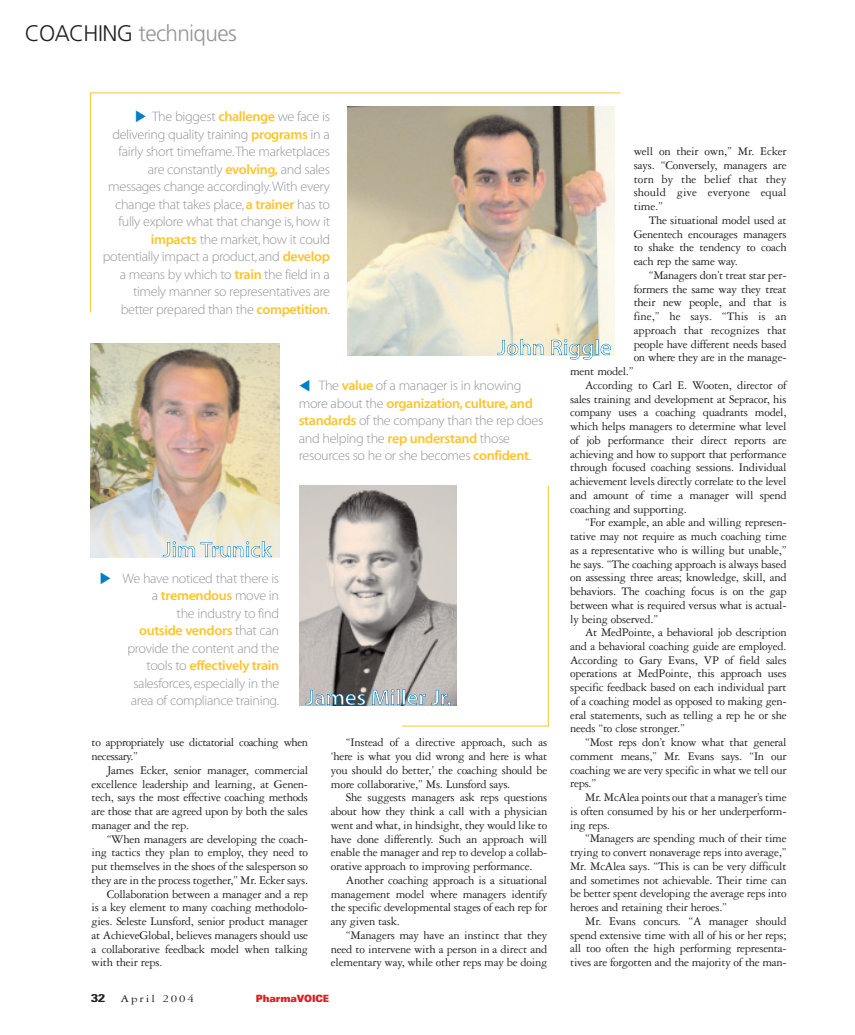
<style>
.page{position:relative;width:855px;height:1035px;background:#fff}
.page>*{position:absolute;margin:0;border:0;box-sizing:border-box;transform-origin:0 0}
.t1{font:300 22.5px "Frutiger";letter-spacing:-.03em;color:#939598}
.t2{font:13.75px/17.5px "Myriad MM 215 600";letter-spacing:-.025em;color:#939598}
.t3{font:13.75px "Myriad MM 565 600";letter-spacing:-.025em;color:#fec42f}
.t4{font:12.5px/13.8px "Garamond Three";letter-spacing:-.02em;color:#231f20;text-align:justify}
.t5{font:11.25px "Garamond Three";letter-spacing:.15em;color:#231f20;scale:1.15 1}
.t6{font:700 condensed 11.25px "Univers";color:#231f20;scale:1.4 1}
.t7{font:900 expanded 10px "Univers";letter-spacing:-.015em;color:#da2128;scale:.75 1}
.s1{color:#231f20}
.s2{font-family:"Myriad MM 565 600";color:#fec42f}
.s3{font-family:"Myriad MM 215 600";color:#939598}
</style>
<div class="page">
<img style="left:347px;top:106px;width:268px;height:249px">
<img style="left:90px;top:343px;width:189px;height:215px">
<img style="left:299px;top:485px;width:157px;height:220px">
<hr style="left:90px;top:93px;width:1px;height:220px;background:#fec42f">
<hr style="left:90px;top:93px;width:531px;height:1px;background:#fec42f">
<hr style="left:548px;top:486px;width:1px;height:240px;background:#fec42f">
<hr style="left:402px;top:726px;width:147px;height:1px;background:#fec42f">
<svg style="left:497px;top:339px;width:114px;height:21px"></svg>
<svg style="left:163px;top:541px;width:109px;height:16px;background:#cfdede"></svg>
<svg style="left:305px;top:689px;width:146px;height:16px;background:#9aa9b2"></svg>
<h1 class="t1" style="left:25px;top:24px;width:213px"><span class="s1">COACHING</span> techniques</h1>
<p class="t2" style="left:103px;top:109px;width:229px;text-align:right">The biggest <span class="s2">challenge</span> we face is delivering quality training <span class="s2">programs</span> in a fairly short timeframe.The marketplaces are constantly <span class="s2">evolving,</span> and sales messages change accordingly.With every change that takes place,<span class="s2">a trainer</span> has to fully explore what that change is, how it <span class="s2">impacts</span> the market, how it could potentially impact a product, and <span class="s2">develop </span>a means by which to <span class="s2">train</span> the field in a timely manner so representatives are better prepared than the <span class="s2">competition</span>.</p>
<p class="t2" style="left:319px;top:378px;width:204px">The <span class="s2">value</span> of a manager is in knowing</p>
<p class="t3" style="left:299px;top:398px;width:236px"><span class="s3">more about the</span> organization, culture, and</p>
<p class="t2" style="left:299px;top:413px;width:246px"><span class="s2">standards</span> of the company than the rep does and helping the <span class="s2">rep understand</span> those resources so he or she becomes <span class="s2">confident</span>.</p>
<p class="t2" style="left:123px;top:571px;width:158px">We have noticed that there is</p>
<p class="t3" style="left:152px;top:591px;width:129px"><span class="s3">a</span> tremendous <span class="s3">move in</span></p>
<p class="t2" style="left:177px;top:606px;width:104px">the industry to find</p>
<p class="t3" style="left:139px;top:626px;width:142px">outside vendors <span class="s3">that can</span></p>
<p class="t2" style="left:127px;top:641px;width:153px">provide the content and the</p>
<p class="t3" style="left:146px;top:661px;width:134px"><span class="s3">tools to</span> effectively train</p>
<p class="t2" style="left:131px;top:676px;width:150px">salesforces, especially in the area of compliance training.</p>
<p class="t4" style="left:92px;top:737px;width:218px">to appropriately use dictatorial coaching when necessary.”</p>
<p class="t4" style="left:92px;top:764px;width:218px;text-indent:15px">James Ecker, senior manager, commercial excellence leadership and learning, at Genen&shy;tech, says the most effective coaching methods are those that are agreed upon by both the sales manager and the rep.</p>
<p class="t4" style="left:107px;top:833px;width:203px">“When managers are developing the coach-</p>
<p class="t4" style="left:92px;top:847px;width:218px">ing tactics they plan to employ, they need to</p>
<p class="t4" style="left:92px;top:860px;width:218px">put themselves in the shoes of the salesperson so</p>
<p class="t4" style="left:92px;top:874px;width:218px">they are in the process together,” Mr. Ecker says.</p>
<p class="t4" style="left:107px;top:888px;width:203px">Collaboration between a manager and a rep</p>
<p class="t4" style="left:92px;top:902px;width:218px">is a key element to many coaching methodolo-</p>
<p class="t4" style="left:92px;top:915px;width:218px">gies. Seleste Lunsford, senior product manager</p>
<p class="t4" style="left:92px;top:929px;width:218px">at AchieveGlobal, believes managers should use</p>
<p class="t4" style="left:92px;top:943px;width:218px">a collaborative feedback model when talking</p>
<p class="t4" style="left:92px;top:957px;width:72px">with their reps.</p>
<p class="t4" style="left:331px;top:737px;width:218px;text-indent:15px">“Instead of a directive approach, such as ‘here is what you did wrong and here is what you should do better,’ the coaching should be more collaborative,” Ms. Lunsford says.</p>
<p class="t4" style="left:331px;top:792px;width:218px;text-indent:15px">She suggests managers ask reps questions about how they think a call with a physician went and what, in hindsight, they would like to have done differently. Such an approach will enable the manager and rep to develop a collab&shy;orative approach to improving performance.</p>
<p class="t4" style="left:331px;top:874px;width:218px;text-indent:15px">Another coaching approach is a situational management model where managers identify the specific developmental stages of each rep for any given task.</p>
<p class="t4" style="left:331px;top:929px;width:218px;text-indent:15px">“Managers may have an instinct that they need to intervene with a person in a direct and elementary way, while other reps may be doing</p>
<p class="t6" style="left:91px;top:994px;width:11px">32</p>
<p class="t5" style="left:121px;top:994px;width:65px">April 2004</p>
<p class="t7" style="left:256px;top:995px;width:99px">PharmaVOICE</p>
<p class="t4" style="left:634px;top:145px;width:154px">well on their own,” Mr. Ecker says. “Conversely, managers are torn by the belief that they should give everyone equal time.”</p>
<p class="t4" style="left:634px;top:214px;width:154px;text-indent:15px">The situational model used at Genentech encourages managers to shake the tendency to coach each rep the same way.</p>
<p class="t4" style="left:634px;top:269px;width:154px;text-indent:15px">“Managers don’t treat star per&shy;formers the same way they treat their new people, and that is fine,” he says. “This is an approach that recognizes that people have different needs based on where they are in the manage-</p>
<p class="t4" style="left:570px;top:365px;width:65px">ment model.”</p>
<p class="t4" style="left:585px;top:379px;width:203px">According to Carl E. Wooten, director of</p>
<p class="t4" style="left:570px;top:393px;width:218px">sales training and development at Sepracor, his</p>
<p class="t4" style="left:570px;top:407px;width:218px">company uses a coaching quadrants model,</p>
<p class="t4" style="left:570px;top:420px;width:218px">which helps managers to determine what level</p>
<p class="t4" style="left:570px;top:434px;width:218px">of job performance their direct reports are</p>
<p class="t4" style="left:570px;top:448px;width:218px">achieving and how to support that performance</p>
<p class="t4" style="left:570px;top:462px;width:218px">through focused coaching sessions. Individual</p>
<p class="t4" style="left:570px;top:475px;width:218px">achievement levels directly correlate to the level</p>
<p class="t4" style="left:570px;top:489px;width:218px">and amount of time a manager will spend</p>
<p class="t4" style="left:570px;top:503px;width:118px">coaching and supporting.</p>
<p class="t4" style="left:585px;top:517px;width:203px">“For example, an able and willing represen-</p>
<p class="t4" style="left:570px;top:530px;width:218px">tative may not require as much coaching time</p>
<p class="t4" style="left:570px;top:544px;width:218px">as a representative who is willing but unable,”</p>
<p class="t4" style="left:570px;top:558px;width:218px">he says. “The coaching approach is always based</p>
<p class="t4" style="left:570px;top:572px;width:218px">on assessing three areas; knowledge, skill, and</p>
<p class="t4" style="left:570px;top:585px;width:218px">behaviors. The coaching focus is on the gap</p>
<p class="t4" style="left:570px;top:599px;width:218px">between what is required versus what is actual-</p>
<p class="t4" style="left:570px;top:613px;width:90px">ly being observed.”</p>
<p class="t4" style="left:585px;top:627px;width:203px">At MedPointe, a behavioral job description</p>
<p class="t4" style="left:570px;top:640px;width:218px">and a behavioral coaching guide are employed.</p>
<p class="t4" style="left:570px;top:654px;width:218px">According to Gary Evans, VP of field sales</p>
<p class="t4" style="left:570px;top:668px;width:218px">operations at MedPointe, this approach uses</p>
<p class="t4" style="left:570px;top:682px;width:218px">specific feedback based on each individual part</p>
<p class="t4" style="left:570px;top:695px;width:218px">of a coaching model as opposed to making gen-</p>
<p class="t4" style="left:570px;top:709px;width:218px">eral statements, such as telling a rep he or she</p>
<p class="t4" style="left:570px;top:723px;width:116px">needs “to close stronger.”</p>
<p class="t4" style="left:585px;top:737px;width:203px">“Most reps don’t know what that general</p>
<p class="t4" style="left:570px;top:750px;width:218px">comment means,” Mr. Evans says. “In our</p>
<p class="t4" style="left:570px;top:764px;width:218px">coaching we are very specific in what we tell our</p>
<p class="t4" style="left:570px;top:778px;width:28px">reps.”</p>
<p class="t4" style="left:585px;top:792px;width:203px">Mr. McAlea points out that a manager’s time</p>
<p class="t4" style="left:570px;top:805px;width:218px">is often consumed by his or her underperform-</p>
<p class="t4" style="left:570px;top:819px;width:41px">ing reps.</p>
<p class="t4" style="left:585px;top:833px;width:203px">“Managers are spending much of their time</p>
<p class="t4" style="left:570px;top:847px;width:218px">trying to convert nonaverage reps into average,”</p>
<p class="t4" style="left:570px;top:860px;width:218px">Mr. McAlea says. “This is can be very difficult</p>
<p class="t4" style="left:570px;top:874px;width:218px">and sometimes not achievable. Their time can</p>
<p class="t4" style="left:570px;top:888px;width:218px">be better spent developing the average reps into</p>
<p class="t4" style="left:570px;top:902px;width:158px">heroes and retaining their heroes.”</p>
<p class="t4" style="left:585px;top:915px;width:203px">Mr. Evans concurs. “A manager should</p>
<p class="t4" style="left:570px;top:929px;width:218px">spend extensive time with all of his or her reps;</p>
<p class="t4" style="left:570px;top:943px;width:218px">all too often the high performing representa-</p>
<p class="t4" style="left:570px;top:957px;width:218px">tives are forgotten and the majority of the man-</p>
</div>
